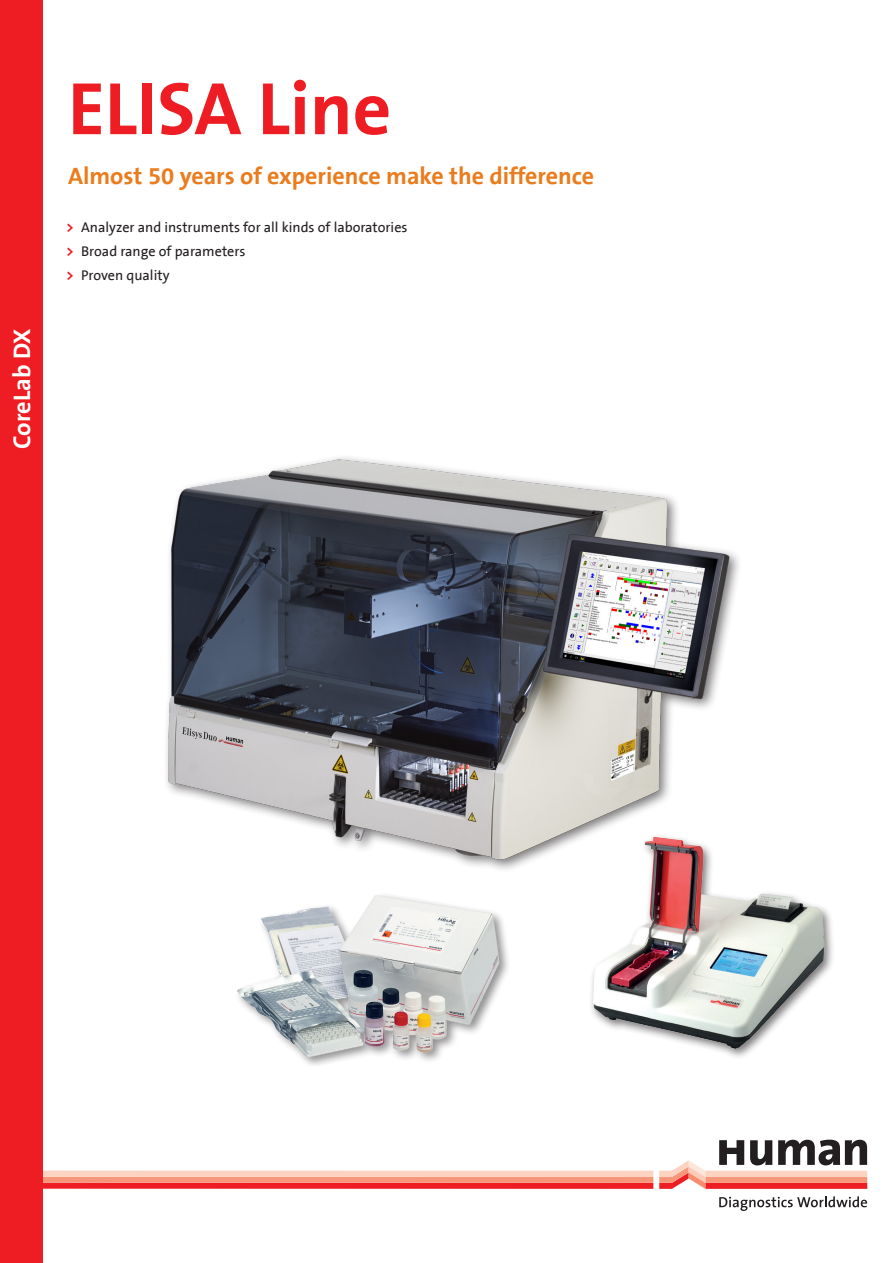
<style>
.page{position:relative;width:893px;height:1263px;background:#fff}
.page>*{position:absolute;margin:0;border:0;box-sizing:border-box;transform-origin:0 0}
.t1{font:700 75px "The Sans B7";color:#ee1d23}
.t2{font:700 24.3px "The Sans B7";color:#fff}
.t3{font:700 24px "The Sans B7";color:#ea7c1d}
.t4{font:14.25px "The Sans B5 Plain";color:#231f20}
.s1{font-family:"The Sans B7";font-weight:700;color:#ee1d23}
</style>
<div class="page">
<img style="left:591px;top:880px;width:242px;height:177px">
<svg style="left:43px;top:1140px;width:824px;height:49px"></svg>
<svg style="left:719px;top:1196px;width:148px;height:15px"></svg>
<div style="left:0;top:0;width:43px;height:1263px;background:#ee1d23"></div>
<img style="left:237px;top:895px;width:271px;height:171px">
<img style="left:166px;top:457px;width:573px;height:423px">
<p class="t2" style="left:9px;top:449px;width:121px;rotate:-90deg">CoreLab DX</p>
<p class="t1" style="left:68px;top:69px;width:325px">ELISA Line</p>
<p class="t3" style="left:68px;top:163px;width:528px">Almost 50 years of experience make the difference</p>
<p class="t4" style="left:66px;top:220px;width:343px"><span class="s1">&gt;</span> Analyzer and instruments for all kinds of laboratories</p>
<p class="t4" style="left:66px;top:244px;width:181px"><span class="s1">&gt;</span> Broad range of parameters</p>
<p class="t4" style="left:66px;top:268px;width:105px"><span class="s1">&gt;</span> Proven quality</p>
</div>
